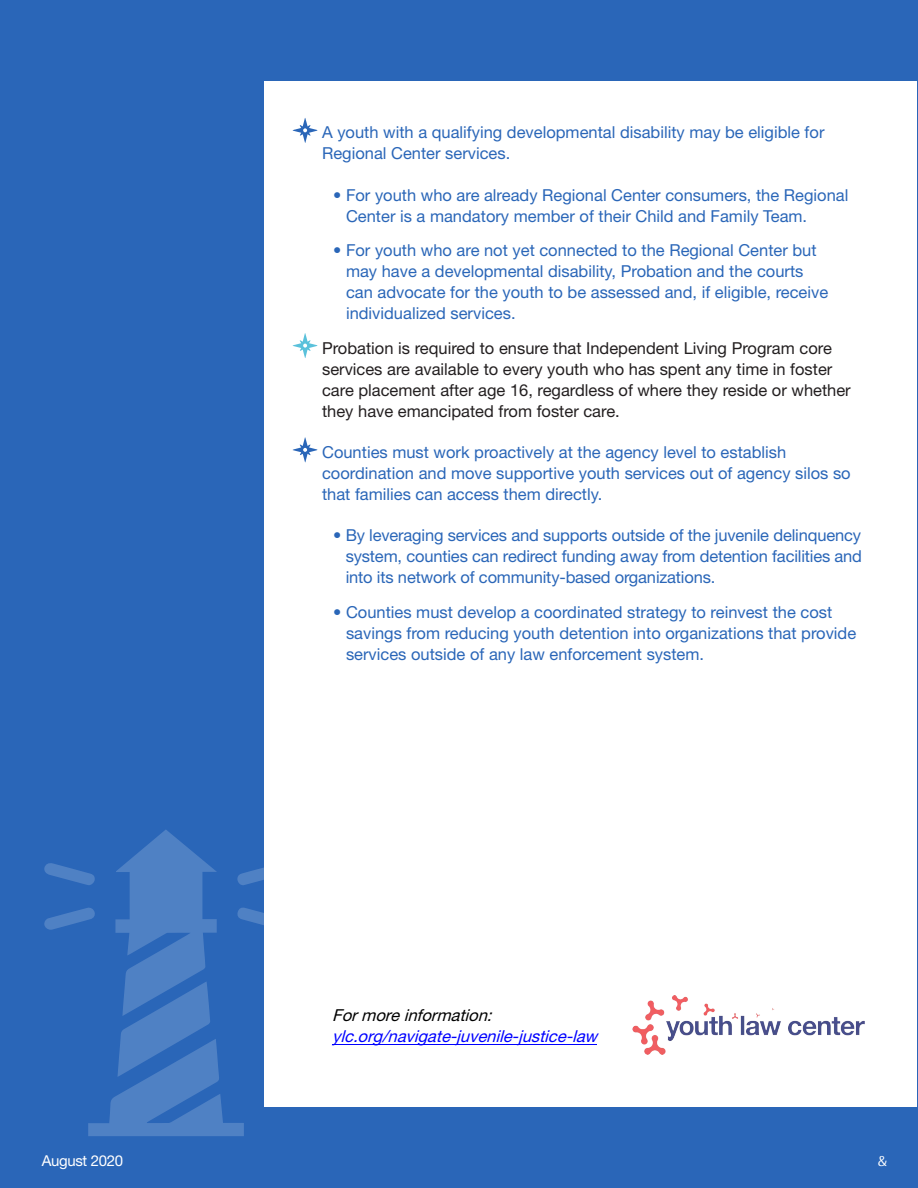
<style>
.page{position:relative;width:918px;height:1188px;background:#2a66b8}
.page>*{position:absolute;margin:0;border:0;box-sizing:border-box;transform-origin:0 0}
.Bullet_2{font:16.5px/21px "Helvetica Neue LT Pro";color:#2a66b8}
.Bullet_blue{font:16.5px/21px "Helvetica Neue LT Pro";color:#2a66b8}
.Bullet{font:16.5px/21px "Helvetica Neue LT Pro";color:#231f20}
.t1{font:italic 16.5px "Helvetica Neue LT Pro";color:#00f}
.t2{font:italic 16.5px "Helvetica Neue LT Pro";color:#000}
.t3{font:15px "Helvetica Neue LT Pro";letter-spacing:-.02em;color:#fff}
</style>
<div class="page">
<div style="left:265px;top:81px;width:652px;height:1026px;background:#fff"></div>
<svg style="left:44px;top:829px;width:221px;height:307px"></svg>
<svg style="left:293px;top:118px;width:25px;height:25px"></svg>
<svg style="left:293px;top:333px;width:25px;height:25px"></svg>
<svg style="left:293px;top:437px;width:25px;height:25px"></svg>
<hr style="left:333px;top:1044px;width:264px;height:1px;background:#00f">
<img style="left:632px;top:995px;width:232px;height:59px">
<p class="t3" style="left:42px;top:1152px;width:83px">August 2020</p>
<p class="Bullet_blue" style="left:322px;top:122px;width:504px">A youth with a qualifying developmental disability may be eligible for<br>Regional Center services.</p>
<p class="Bullet_2" style="left:346px;top:184px;width:504px;text-indent:-13px">• For youth who are already Regional Center consumers, the Regional<br>Center is a mandatory member of their Child and Family Team.</p>
<p class="Bullet_2" style="left:346px;top:239px;width:484px;text-indent:-13px">• For youth who are not yet connected to the Regional Center but may have a developmental disability, Probation and the courts can advocate for the youth to be assessed and, if eligible, receive individualized services.</p>
<p class="Bullet" style="left:322px;top:337px;width:530px">Probation is required to ensure that Independent Living Program core services are available to every youth who has spent any time in foster care placement after age 16, regardless of where they reside or whether they have emancipated from foster care.</p>
<p class="Bullet_blue" style="left:322px;top:441px;width:530px">Counties must work proactively at the agency level to establish coordination and move supportive youth services out of agency silos so that families can access them directly.</p>
<p class="Bullet_2" style="left:346px;top:524px;width:518px;text-align:justify;text-indent:-13px">• By leveraging services and supports outside of the juvenile delinquency system, counties can redirect funding away from detention facilities and into its network of community-based organizations.</p>
<p class="Bullet_2" style="left:346px;top:601px;width:512px;text-indent:-13px">• Counties must develop a coordinated strategy to reinvest the cost savings from reducing youth detention into organizations that provide services outside of any law enforcement system.</p>
<p class="t2" style="left:332px;top:1005px;width:166px">Formoreinformation:</p>
<p class="t1" style="left:332px;top:1026px;width:272px">ylc.org/navigate-juvenile-justice-law</p>
</div>
